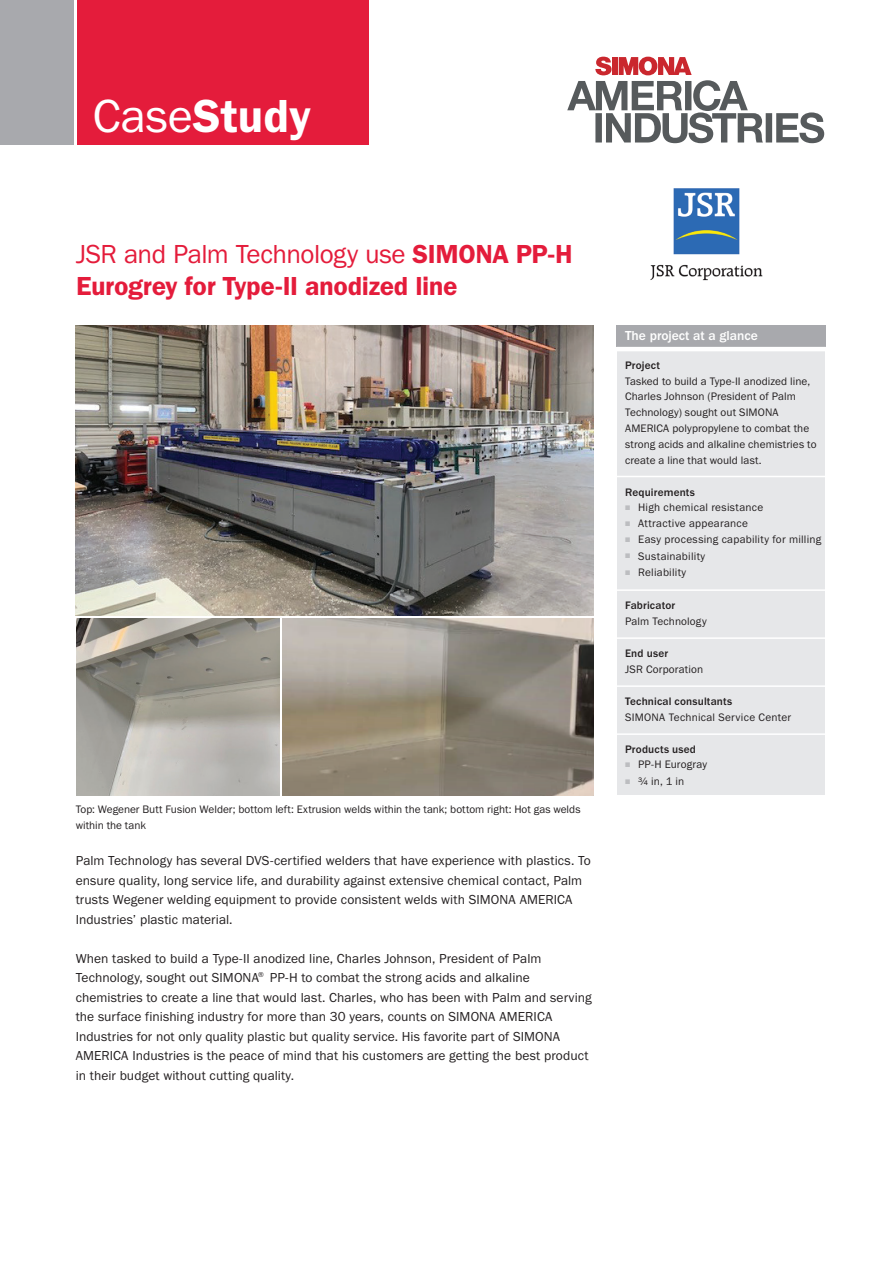
<style>
.page{position:relative;width:893px;height:1263px;background:#fff}
.page>*{position:absolute;margin:0;border:0;box-sizing:border-box;transform-origin:0 0}
.t1{font:48px "Franklin Gothic URW Dem";color:#fff}
.t2{font:27px "Franklin Gothic URW Boo";letter-spacing:-.02em;color:#e41c3b}
.t3{font:27px "Franklin Gothic URW Dem";letter-spacing:-.015em;color:#e41c3b}
.t4{font:13.5px/19.5px "Franklin Gothic URW Boo";letter-spacing:.005em;color:#231f20}
.t5{font:500 13.5px "Franklin Gothic URW";color:#fff}
.t6{font:11.25px/15.8px "Franklin Gothic URW Boo";letter-spacing:.01em;color:#231f20}
.t7{font:500 11.25px "Franklin Gothic URW";letter-spacing:.015em;color:#231f20}
.s1{font-family:"Franklin Gothic URW Boo"}
.s2{font-family:"Franklin Gothic URW Dem"}
.s3{font-family:"Franklin Gothic";font-size:9.75px;color:#bcbdc0}
</style>
<div class="page">
<svg style="left:567px;top:57px;width:257px;height:86px"></svg>
<div style="left:617px;top:325px;width:209px;height:21px;background:#a8a9ad"></div>
<div style="left:617px;top:348px;width:207px;height:447px;background:#e6e7e9"></div>
<hr style="left:617px;top:347px;width:209px;height:4px;background:#fff">
<hr style="left:617px;top:476px;width:209px;height:1px;background:#fff">
<hr style="left:617px;top:589px;width:209px;height:2px;background:#fff">
<hr style="left:617px;top:637px;width:209px;height:2px;background:#fff">
<hr style="left:617px;top:685px;width:209px;height:2px;background:#fff">
<hr style="left:617px;top:733px;width:209px;height:2px;background:#fff">
<div style="left:0;top:0;width:73px;height:145px;background:#a8a9ad"></div>
<div style="left:77px;top:0;width:291px;height:145px;background:#e41c3b"></div>
<img style="left:76px;top:325px;width:517px;height:290px">
<img style="left:283px;top:619px;width:310px;height:176px">
<img style="left:77px;top:619px;width:203px;height:176px">
<img style="left:650px;top:188px;width:113px;height:93px">
<h1 class="t1" style="left:93px;top:86px;width:220px"><span class="s1">Case</span>Study</h1>
<h2 class="t2" style="left:76px;top:238px;width:498px">JSR and Palm Technology use <span class="s2">SIMONA PP-H</span></h2>
<h2 class="t3" style="left:76px;top:269px;width:383px">Eurogrey for Type-II anodized line</h2>
<p class="t6" style="left:76px;top:801px;width:506px">Top: Wegener Butt Fusion Welder; bottom left: Extrusion welds within the tank; bottom right: Hot gas welds within the tank</p>
<p class="t4" style="left:76px;top:851px;width:517px">Palm Technology has several DVS-certified welders that have experience with plastics. To ensure quality, long service life, and durability against extensive chemical contact, Palm trusts Wegener welding equipment to provide consistent welds with SIMONA AMERICA Industries’ plastic material.</p>
<p class="t4" style="left:76px;top:948px;width:518px">When tasked to build a Type-II anodized line, Charles Johnson, President of Palm Technology, sought out SIMONA<sup>®</sup> PP-H to combat the strong acids and alkaline chemistries to create a line that would last. Charles, who has been with Palm and serving the surface finishing industry for more than 30 years, counts on SIMONA AMERICA Industries for not only quality plastic but quality service. His favorite part of SIMONA AMERICA Industries is the peace of mind that his customers are getting the best product in their budget without cutting quality.</p>
<p class="t5" style="left:625px;top:328px;width:134px">The project at a glance</p>
<p class="t7" style="left:625px;top:358px;width:37px">Project</p>
<p class="t6" style="left:625px;top:373px;width:193px">Tasked to build a Type-II anodized line, Charles Johnson (President of Palm Technology) sought out SIMONA AMERICA polypropylene to combat the strong acids and alkaline chemistries to create a line that would last.</p>
<p class="t7" style="left:625px;top:485px;width:71px">Requirements</p>
<p class="t6" style="left:625px;top:499px;width:140px"><span class="s3">■</span> High chemical resistance</p>
<p class="t6" style="left:625px;top:515px;width:125px"><span class="s3">■</span> Attractive appearance</p>
<p class="t6" style="left:625px;top:531px;width:198px"><span class="s3">■</span> Easy processing capability for milling</p>
<p class="t6" style="left:625px;top:548px;width:82px"><span class="s3">■</span> Sustainability</p>
<p class="t6" style="left:625px;top:564px;width:63px"><span class="s3">■</span> Reliability</p>
<p class="t7" style="left:625px;top:599px;width:52px">Fabricator</p>
<p class="t6" style="left:625px;top:613px;width:83px">Palm Technology</p>
<p class="t7" style="left:625px;top:647px;width:45px">End user</p>
<p class="t6" style="left:625px;top:661px;width:80px">JSR Corporation</p>
<p class="t7" style="left:625px;top:695px;width:109px">Technical consultants</p>
<p class="t6" style="left:625px;top:709px;width:168px">SIMONA Technical Service Center</p>
<p class="t7" style="left:625px;top:743px;width:72px">Products used</p>
<p class="t6" style="left:625px;top:756px;width:84px"><span class="s3">■</span> PP-H Eurogray</p>
<p class="t6" style="left:625px;top:773px;width:61px"><span class="s3">■</span> ¾ in, 1 in</p>
</div>
